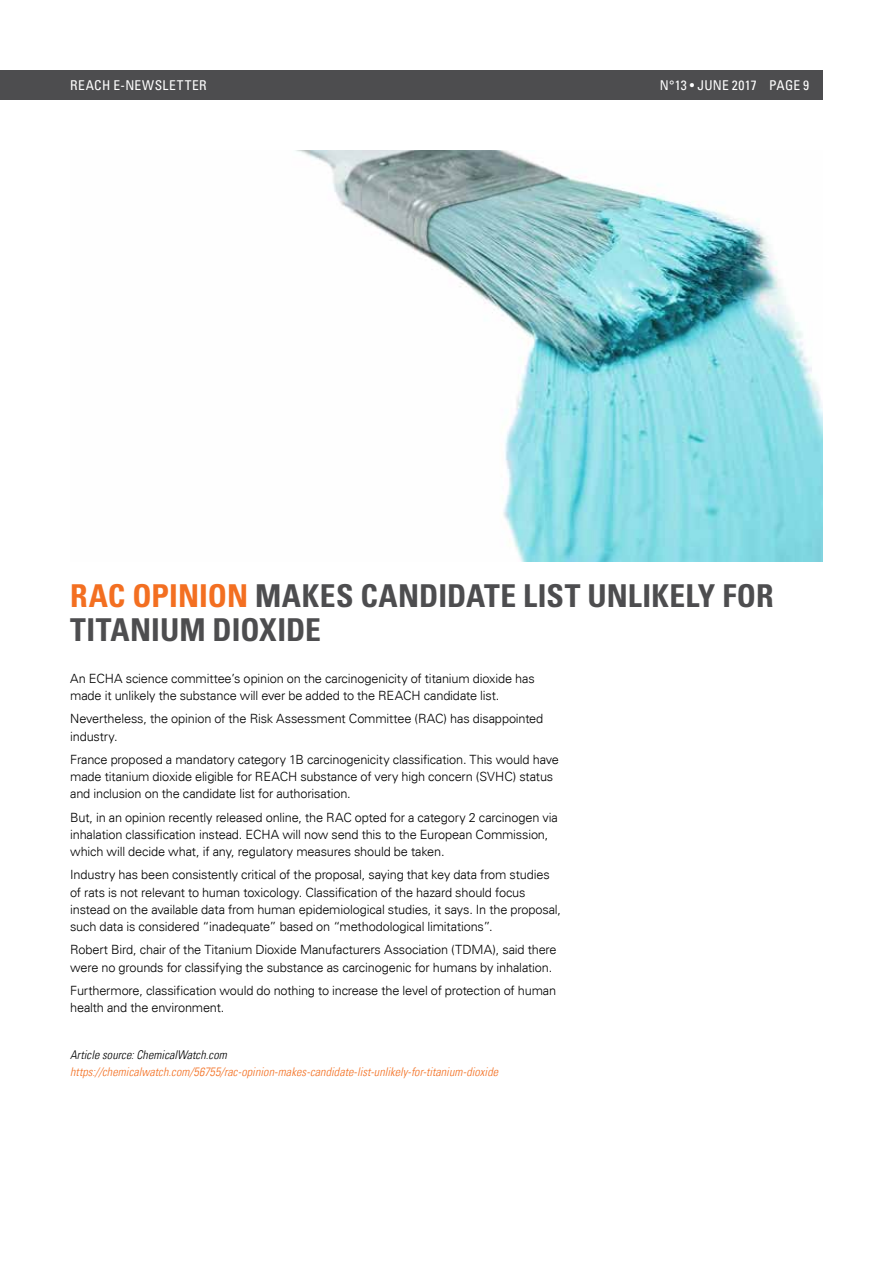
<style>
.page{position:relative;width:893px;height:1263px;background:#fff}
.page>*{position:absolute;margin:0;border:0;box-sizing:border-box;transform-origin:0 0}
.t1{font:700 condensed 31.5px/34.5px "Univers LT";color:#4d4d4f}
.t2{font:condensed 13.5px "Univers LT";letter-spacing:.025em;color:#fff}
.t3{font:300 12.75px/17.2px "Univers LT";letter-spacing:-.01em;color:#000}
.t4{font:italic 300 condensed 12px "Univers LT";letter-spacing:.005em;color:#f36f21}
.t5{font:italic 300 condensed 12px "Univers LT";letter-spacing:.01em;color:#000}
.s1{color:#f36f21}
</style>
<div class="page">
<div style="left:0;top:70px;width:823px;height:30px;background:#4d4d4f"></div>
<img style="left:297px;top:151px;width:526px;height:411px">
<p class="t2" style="left:70px;top:77px;width:138px">REACH E-NEWSLETTER</p>
<p class="t2" style="left:660px;top:77px;width:151px">N°13 • JUNE 2017 PAGE 9</p>
<h1 class="t1" style="left:70px;top:578px;width:705px"><span class="s1">RAC OPINION</span> MAKES CANDIDATE LIST UNLIKELY FOR<br>TITANIUM DIOXIDE</h1>
<p class="t3" style="left:70px;top:670px;width:466px">An ECHA science committee’s opinion on the carcinogenicity of titanium dioxide has made it unlikely the substance will ever be added to the REACH candidate list.</p>
<p class="t3" style="left:70px;top:710px;width:475px">Nevertheless, the opinion of the Risk Assessment Committee (RAC) has disappointed industry.</p>
<p class="t3" style="left:70px;top:751px;width:490px">France proposed a mandatory category 1B carcinogenicity classification. This would have made titanium dioxide eligible for REACH substance of very high concern (SVHC) status and inclusion on the candidate list for authorisation.</p>
<p class="t3" style="left:70px;top:808px;width:489px">But, in an opinion recently released online, the RAC opted for a category 2 carcinogen via inhalation classification instead. ECHA will now send this to the European Commission, which will decide what, if any, regulatory measures should be taken.</p>
<p class="t3" style="left:70px;top:866px;width:492px">Industry has been consistently critical of the proposal, saying that key data from studies of rats is not relevant to human toxicology. Classification of the hazard should focus instead on the available data from human epidemiological studies, it says. In the proposal, such data is considered “inadequate” based on “methodological limitations”.</p>
<p class="t3" style="left:70px;top:941px;width:488px">Robert Bird, chair of the Titanium Dioxide Manufacturers Association (TDMA), said there were no grounds for classifying the substance as carcinogenic for humans by inhalation.</p>
<p class="t3" style="left:70px;top:982px;width:487px">Furthermore, classification would do nothing to increase the level of protection of human health and the environment.</p>
<p class="t5" style="left:70px;top:1047px;width:158px">Article source: ChemicalWatch.com</p>
<p class="t4" style="left:70px;top:1064px;width:429px">https://chemicalwatch.com/56755/rac-opinion-makes-candidate-list-unlikely-for-titanium-dioxide</p>
</div>
